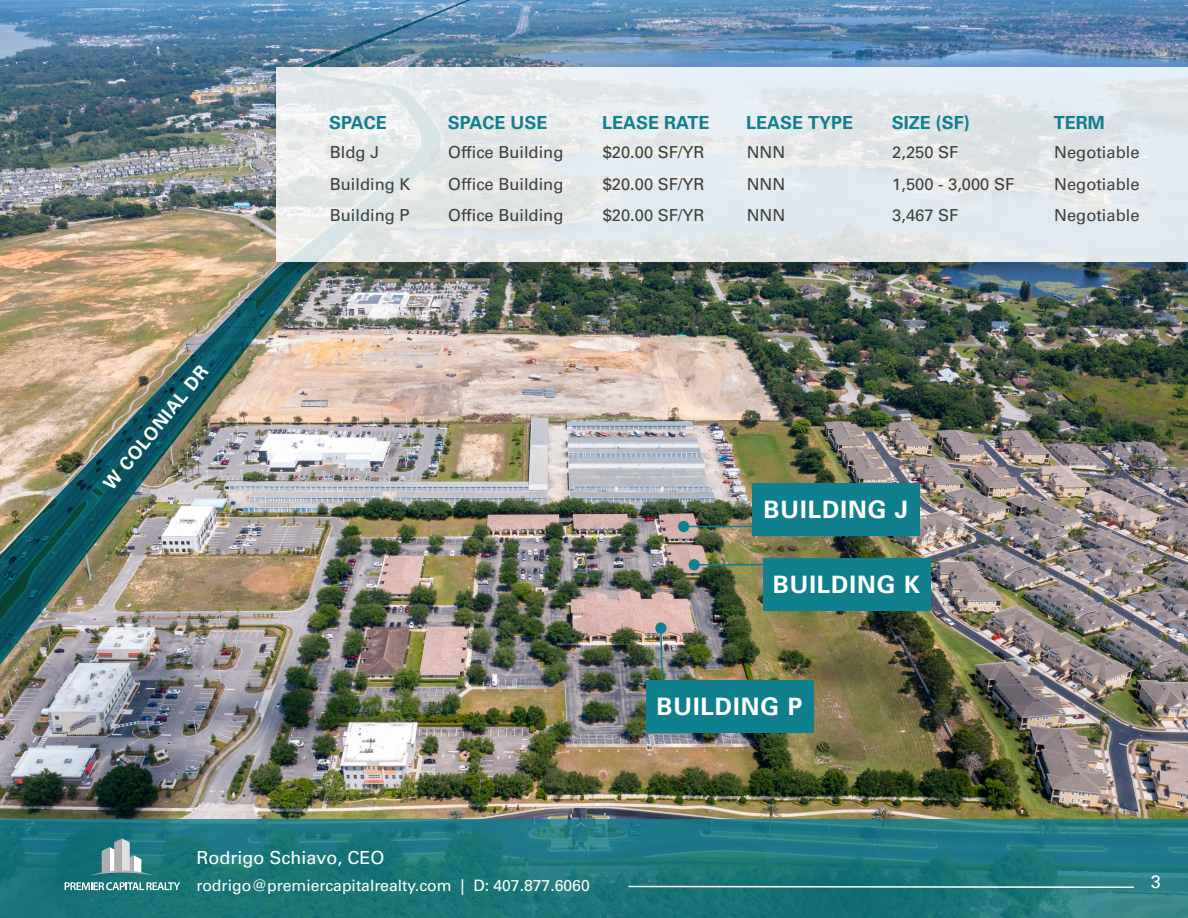
<style>
.page{position:relative;width:1188px;height:918px;background:#fff}
.page>*{position:absolute;margin:0;border:0;box-sizing:border-box;transform-origin:0 0}
.t1{font:24px "Univers LT 65 Bd";letter-spacing:.04em;color:#fff}
.t2{font:18px "Univers LT 65 Bd";color:#11808e}
.t3{font:18px "Univers LT 55 Rm";color:#fff}
.t4{font:18px "Univers LT 65 Bd";color:#fff}
.t5{font:16.5px/31.5px "Univers LT 55 Rm";color:#3d3f3c;text-align:justify}
.t6{font:15.75px "Univers LT 55 Rm";color:#fff}
</style>
<div class="page">
<img style="left:0;top:0;width:1188px;height:819px">
<hr style="left:683px;top:526px;width:70px;height:1px;background:#11808e">
<div style="left:678px;top:521px;width:11px;height:11px;background:#11808e;border-radius:50%"></div>
<div style="left:752px;top:484px;width:168px;height:52px;background:#11808e"></div>
<hr style="left:694px;top:564px;width:70px;height:2px;background:#11808e">
<div style="left:688px;top:559px;width:12px;height:11px;background:#11808e;border-radius:50%"></div>
<div style="left:763px;top:559px;width:168px;height:52px;background:#11808e"></div>
<svg style="left:659px;top:633px;width:5px;height:47px"></svg>
<div style="left:655px;top:622px;width:12px;height:12px;background:#11808e;border-radius:50%"></div>
<div style="left:646px;top:680px;width:168px;height:53px;background:#11808e"></div>
<img style="left:0;top:0;width:474px;height:697px">
<img style="left:264px;top:56px;width:924px;height:229px">
<div style="left:276px;top:68px;width:912px;height:194px;background:linear-gradient(to right,#e7eaea,#e1e8ee)"></div>
<svg style="left:0;top:819px;width:1188px;height:99px;background:#1e787e"></svg>
<svg style="left:627px;top:885px;width:509px;height:4px;background:#6fa7aa"></svg>
<svg style="left:90px;top:838px;width:64px;height:38px;background:#62979c"></svg>
<svg style="left:65px;top:882px;width:115px;height:8px"></svg>
<p class="t4" style="left:99px;top:481px;width:155px;rotate:-51deg">W COLONIAL DR</p>
<p class="t2" style="left:329px;top:113px;width:59px">SPACE</p>
<p class="t5" style="left:330px;top:137px;width:82px;text-align:left">Bldg J<br>Building K<br>Building P</p>
<p class="t2" style="left:448px;top:113px;width:101px">SPACE USE</p>
<p class="t5" style="left:448px;top:137px;width:117px">Office Building Office Building Office Building</p>
<p class="t2" style="left:602px;top:113px;width:109px">LEASE RATE</p>
<p class="t5" style="left:603px;top:137px;width:103px">$20.00 SF/YR $20.00 SF/YR $20.00 SF/YR</p>
<p class="t2" style="left:746px;top:113px;width:109px">LEASE TYPE</p>
<p class="t5" style="left:747px;top:137px;width:40px">NNN NNN NNN</p>
<p class="t2" style="left:892px;top:113px;width:80px">SIZE (SF)</p>
<p class="t5" style="left:892px;top:137px;width:124px;text-align:left">2,250 SF<br>1,500 - 3,000 SF<br>3,467 SF</p>
<p class="t2" style="left:1054px;top:113px;width:52px">TERM</p>
<p class="t5" style="left:1054px;top:137px;width:87px">Negotiable Negotiable Negotiable</p>
<h1 class="t1" style="left:764px;top:496px;width:146px">BUILDING J</h1>
<h1 class="t1" style="left:773px;top:571px;width:149px">BUILDING K</h1>
<h1 class="t1" style="left:656px;top:692px;width:148px">BUILDING P</h1>
<p class="t3" style="left:196px;top:847px;width:190px">Rodrigo Schiavo, CEO</p>
<p class="t6" style="left:196px;top:876px;width:395px">rodrigo@premiercapitalrealty.com | D: 407.877.6060</p>
<p class="t3" style="left:1151px;top:871px;width:12px">3</p>
</div>
